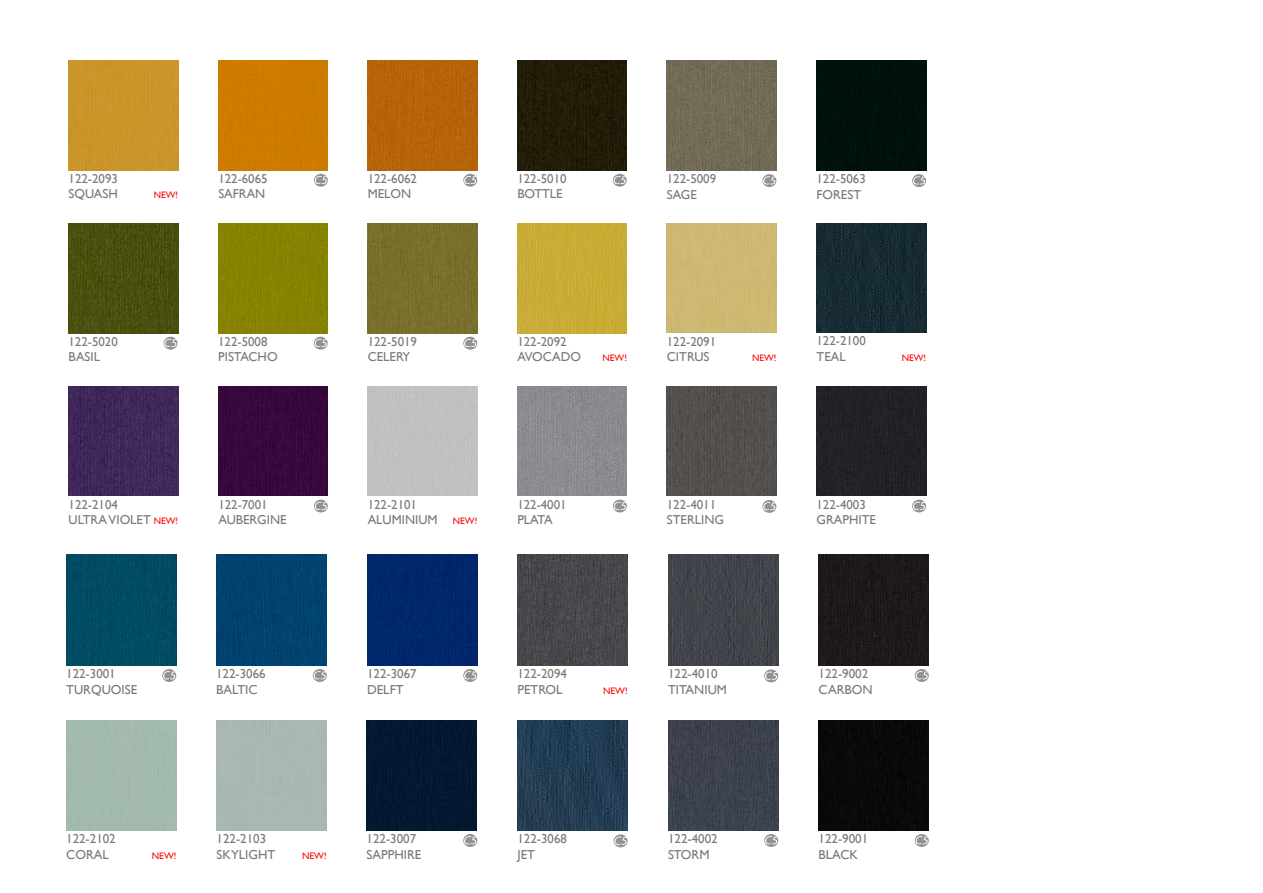
<style>
.page{position:relative;width:1263px;height:893px;background:#fff}
.page>*{position:absolute;margin:0;border:0;box-sizing:border-box;transform-origin:0 0}
.t1{font:13.05px/15.6px "Gill Sans";color:#7c7873}
.t2{font:12.9px/15.5px "Gill Sans";color:#7c7873}
.t3{font:9.45px "Gill Sans";color:#fa0505}
.s1{font-size:9.45px;color:#fa0505}
</style>
<div class="page">
<div style="left:517px;top:223px;width:110px;height:110px;background:#c8ac35"></div>
<img style="left:69px;top:386px;width:109px;height:110px">
<div style="left:69px;top:60px;width:109px;height:110px;background:#cb952a"></div>
<div style="left:517px;top:60px;width:110px;height:110px;background:#221b08"></div>
<svg style="left:613px;top:174px;width:14px;height:13px"></svg>
<svg style="left:614px;top:176px;width:12px;height:8px"></svg>
<img style="left:517px;top:386px;width:110px;height:110px">
<svg style="left:613px;top:500px;width:14px;height:12px"></svg>
<svg style="left:614px;top:502px;width:13px;height:8px"></svg>
<div style="left:218px;top:386px;width:110px;height:110px;background:#38083c"></div>
<svg style="left:314px;top:500px;width:14px;height:12px"></svg>
<svg style="left:315px;top:502px;width:13px;height:8px"></svg>
<div style="left:368px;top:60px;width:109px;height:110px;background:#b76408"></div>
<svg style="left:463px;top:174px;width:14px;height:13px"></svg>
<svg style="left:464px;top:176px;width:13px;height:8px"></svg>
<div style="left:368px;top:223px;width:109px;height:110px;background:#786f2b"></div>
<svg style="left:463px;top:337px;width:14px;height:13px"></svg>
<svg style="left:464px;top:339px;width:13px;height:8px"></svg>
<img style="left:69px;top:223px;width:109px;height:110px">
<svg style="left:164px;top:337px;width:14px;height:13px"></svg>
<svg style="left:164px;top:339px;width:13px;height:8px"></svg>
<div style="left:218px;top:60px;width:110px;height:110px;background:#cd7a00"></div>
<svg style="left:314px;top:174px;width:14px;height:13px"></svg>
<svg style="left:315px;top:176px;width:13px;height:8px"></svg>
<div style="left:667px;top:60px;width:109px;height:110px;background:#726b57"></div>
<svg style="left:762px;top:174px;width:14px;height:13px"></svg>
<svg style="left:763px;top:176px;width:13px;height:8px"></svg>
<div style="left:816px;top:61px;width:110px;height:109px;background:#00120b"></div>
<svg style="left:912px;top:174px;width:14px;height:13px"></svg>
<svg style="left:913px;top:176px;width:13px;height:8px"></svg>
<div style="left:218px;top:223px;width:110px;height:110px;background:#868300"></div>
<svg style="left:314px;top:337px;width:14px;height:13px"></svg>
<svg style="left:315px;top:339px;width:12px;height:8px"></svg>
<img style="left:816px;top:223px;width:110px;height:110px">
<div style="left:816px;top:386px;width:110px;height:110px;background:#222126"></div>
<svg style="left:912px;top:500px;width:14px;height:12px"></svg>
<svg style="left:913px;top:502px;width:13px;height:8px"></svg>
<div style="left:667px;top:386px;width:109px;height:110px;background:#534f4c"></div>
<svg style="left:762px;top:500px;width:14px;height:13px"></svg>
<svg style="left:763px;top:502px;width:13px;height:8px"></svg>
<img style="left:517px;top:555px;width:111px;height:110px">
<img style="left:517px;top:720px;width:111px;height:110px">
<svg style="left:614px;top:834px;width:14px;height:13px"></svg>
<svg style="left:614px;top:837px;width:13px;height:8px"></svg>
<img style="left:668px;top:720px;width:110px;height:110px">
<svg style="left:764px;top:834px;width:14px;height:13px"></svg>
<svg style="left:765px;top:836px;width:13px;height:8px"></svg>
<div style="left:818px;top:555px;width:111px;height:110px;background:#1d191a"></div>
<svg style="left:915px;top:669px;width:14px;height:13px"></svg>
<svg style="left:915px;top:671px;width:13px;height:8px"></svg>
<div style="left:818px;top:720px;width:111px;height:110px;background:#090909"></div>
<svg style="left:915px;top:834px;width:14px;height:13px"></svg>
<svg style="left:915px;top:836px;width:13px;height:8px"></svg>
<img style="left:668px;top:555px;width:110px;height:110px">
<svg style="left:764px;top:669px;width:14px;height:13px"></svg>
<svg style="left:765px;top:672px;width:13px;height:8px"></svg>
<div style="left:66px;top:555px;width:110px;height:110px;background:#004c62"></div>
<svg style="left:162px;top:669px;width:14px;height:13px"></svg>
<svg style="left:163px;top:671px;width:13px;height:8px"></svg>
<div style="left:367px;top:555px;width:110px;height:110px;background:#00276c"></div>
<svg style="left:463px;top:669px;width:14px;height:13px"></svg>
<svg style="left:464px;top:671px;width:13px;height:8px"></svg>
<div style="left:366px;top:720px;width:111px;height:110px;background:#031931"></div>
<svg style="left:463px;top:834px;width:14px;height:13px"></svg>
<svg style="left:464px;top:836px;width:13px;height:8px"></svg>
<div style="left:216px;top:555px;width:110px;height:110px;background:#01426f"></div>
<svg style="left:313px;top:669px;width:14px;height:13px"></svg>
<svg style="left:314px;top:671px;width:13px;height:8px"></svg>
<p class="t2" style="left:69px;top:171px;width:51px">122-2093<br>SQUASH</p>
<p class="t3" style="left:154px;top:190px;width:26px">NEW!</p>
<p class="t2" style="left:218px;top:171px;width:51px">122-6065<br>SAFRAN</p>
<p class="t2" style="left:667px;top:171px;width:51px">122-5009<br>SAGE</p>
<p class="t2" style="left:816px;top:171px;width:51px">122-5063<br>FOREST</p>
<p class="t2" style="left:368px;top:171px;width:51px">122-6062<br>MELON</p>
<p class="t2" style="left:517px;top:171px;width:51px">122-5010<br>BOTTLE</p>
<p class="t2" style="left:69px;top:334px;width:51px">122-5020<br>BASIL</p>
<p class="t2" style="left:218px;top:334px;width:61px">122-5008<br>PISTACHO</p>
<p class="t2" style="left:667px;top:334px;width:51px">122-2091<br>CITRUS</p>
<p class="t2" style="left:368px;top:334px;width:51px">122-5019<br>CELERY</p>
<p class="t2" style="left:517px;top:334px;width:65px">122-2092<br>AVOCADO</p>
<p class="t3" style="left:602px;top:352px;width:26px">NEW!</p>
<p class="t3" style="left:752px;top:353px;width:26px">NEW!</p>
<p class="t2" style="left:816px;top:334px;width:51px">122-2100<br>TEAL</p>
<p class="t3" style="left:902px;top:352px;width:26px">NEW!</p>
<p class="t2" style="left:69px;top:497px;width:111px">122-2104<br>ULTRA VIOLET <span class="s1">NEW!</span></p>
<p class="t2" style="left:218px;top:497px;width:70px">122-7001<br>AUBERGINE</p>
<p class="t2" style="left:368px;top:497px;width:111px">122-2101<br>ALUMINIUM <span class="s1">NEW!</span></p>
<p class="t2" style="left:517px;top:497px;width:51px">122-4001<br>PLATA</p>
<p class="t2" style="left:667px;top:497px;width:59px">122-4011<br>STERLING</p>
<p class="t2" style="left:816px;top:497px;width:61px">122-4003<br>GRAPHITE</p>
<p class="t1" style="left:66px;top:666px;width:73px">122-3001<br>TURQUOISE</p>
<p class="t1" style="left:216px;top:666px;width:51px">122-3066<br>BALTIC</p>
<p class="t1" style="left:367px;top:666px;width:51px">122-3067<br>DELFT</p>
<p class="t1" style="left:66px;top:831px;width:51px">122-2102<br>CORAL</p>
<p class="t3" style="left:152px;top:850px;width:26px">NEW!</p>
<p class="t1" style="left:217px;top:831px;width:60px">122-2103<br>SKYLIGHT</p>
<p class="t3" style="left:302px;top:850px;width:26px">NEW!</p>
<p class="t1" style="left:366px;top:831px;width:56px">122-3007<br>SAPPHIRE</p>
<p class="t1" style="left:517px;top:666px;width:51px">122-2094<br>PETROL</p>
<p class="t3" style="left:603px;top:685px;width:26px">NEW!</p>
<p class="t1" style="left:668px;top:666px;width:60px">122-4010<br>TITANIUM</p>
<p class="t1" style="left:818px;top:666px;width:56px">122-9002<br>CARBON</p>
<p class="t1" style="left:517px;top:831px;width:51px">122-3068<br>JET</p>
<p class="t1" style="left:668px;top:831px;width:51px">122-4002<br>STORM</p>
<p class="t1" style="left:818px;top:831px;width:51px">122-9001<br>BLACK</p>
</div>
